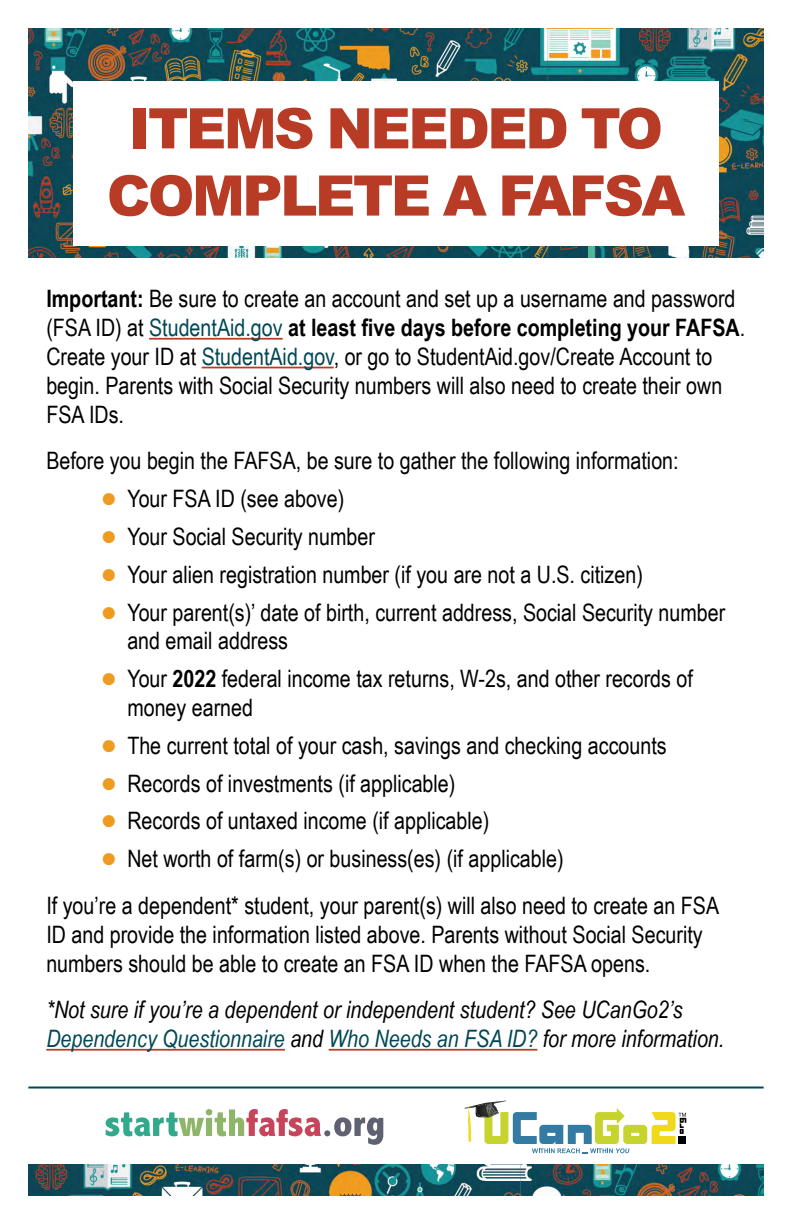
<style>
.page{position:relative;width:792px;height:1224px;background:#fff}
.page>*{position:absolute;margin:0;border:0;box-sizing:border-box;transform-origin:0 0}
.t1{font:900 56px/67.2px "Arial";letter-spacing:-.045em;color:#b83b26;text-align:center}
.t2{font:24px/28.8px "Arial Narrow";color:#000}
.t3{font:italic 24px/28.8px "Arial Narrow";color:#000}
.s1{font-weight:700}
.s2{color:#004755}
.s3{font-size:28px;color:#ed9c21}
</style>
<div class="page">
<img style="left:28px;top:28px;width:736px;height:230px">
<img style="left:28px;top:1165px;width:736px;height:31px">
<div style="left:73px;top:81px;width:646px;height:164px;background:#fff"></div>
<hr style="left:149px;top:338px;width:134px;height:2px;background:#b83b26">
<hr style="left:202px;top:367px;width:132px;height:1px;background:#b83b26">
<hr style="left:46px;top:1049px;width:239px;height:2px;background:#b83b26">
<hr style="left:329px;top:1049px;width:208px;height:2px;background:#b83b26">
<svg style="left:464px;top:1101px;width:222px;height:52px"></svg>
<svg style="left:106px;top:1109px;width:277px;height:36px"></svg>
<hr style="left:28px;top:1087px;width:736px;height:2px;background:#004755">
<h1 class="t1" style="left:107px;top:93px;width:580px">ITEMS NEEDED TO<br>COMPLETE A FAFSA</h1>
<p class="t2" style="left:46px;top:284px;width:700px"><span class="s1">Important:</span> Be sure to create an account and set up a username and password (FSA ID) at <span class="s2">StudentAid.gov</span> <span class="s1">at least five days before completing your FAFSA</span>.<br>Create your ID at <span class="s2">StudentAid.gov</span>, or go to StudentAid.gov/Create Account to begin. Parents with Social Security numbers will also need to create their own FSA IDs.</p>
<p class="t2" style="left:46px;top:446px;width:634px">Before you begin the FAFSA, be sure to gather the following information:</p>
<p class="t2" style="left:100px;top:483px;width:245px"><span class="s3">●</span> Your FSA ID (see above)</p>
<p class="t2" style="left:100px;top:521px;width:276px"><span class="s3">●</span> Your Social Security number</p>
<p class="t2" style="left:100px;top:559px;width:544px"><span class="s3">●</span> Your alien registration number (if you are not a U.S. citizen)</p>
<p class="t2" style="left:127px;top:597px;width:600px;text-indent:-27px"><span class="s3">●</span> Your parent(s)’ date of birth, current address, Social Security number and email address</p>
<p class="t2" style="left:127px;top:663px;width:567px;text-indent:-27px"><span class="s3">●</span> Your <span class="s1">2022</span> federal income tax returns, W-2s, and other records of money earned</p>
<p class="t2" style="left:100px;top:730px;width:568px"><span class="s3">●</span> The current total of your cash, savings and checking accounts</p>
<p class="t2" style="left:100px;top:768px;width:357px"><span class="s3">●</span> Records of investments (if applicable)</p>
<p class="t2" style="left:100px;top:806px;width:391px"><span class="s3">●</span> Records of untaxed income (if applicable)</p>
<p class="t2" style="left:100px;top:843px;width:465px"><span class="s3">●</span> Net worth of farm(s) or business(es) (if applicable)</p>
<p class="t2" style="left:46px;top:890px;width:674px">If you’re a dependent* student, your parent(s) will also need to create an FSA<br>ID and provide the information listed above. Parents without Social Security numbers should be able to create an FSA ID when the FAFSA opens.</p>
<p class="t3" style="left:46px;top:995px;width:680px">*Not sure if you’re a dependent or independent student? See UCanGo2’s<br><span class="s2">Dependency Questionnaire</span> and <span class="s2">Who Needs an FSA ID?</span> for more information.</p>
</div>
